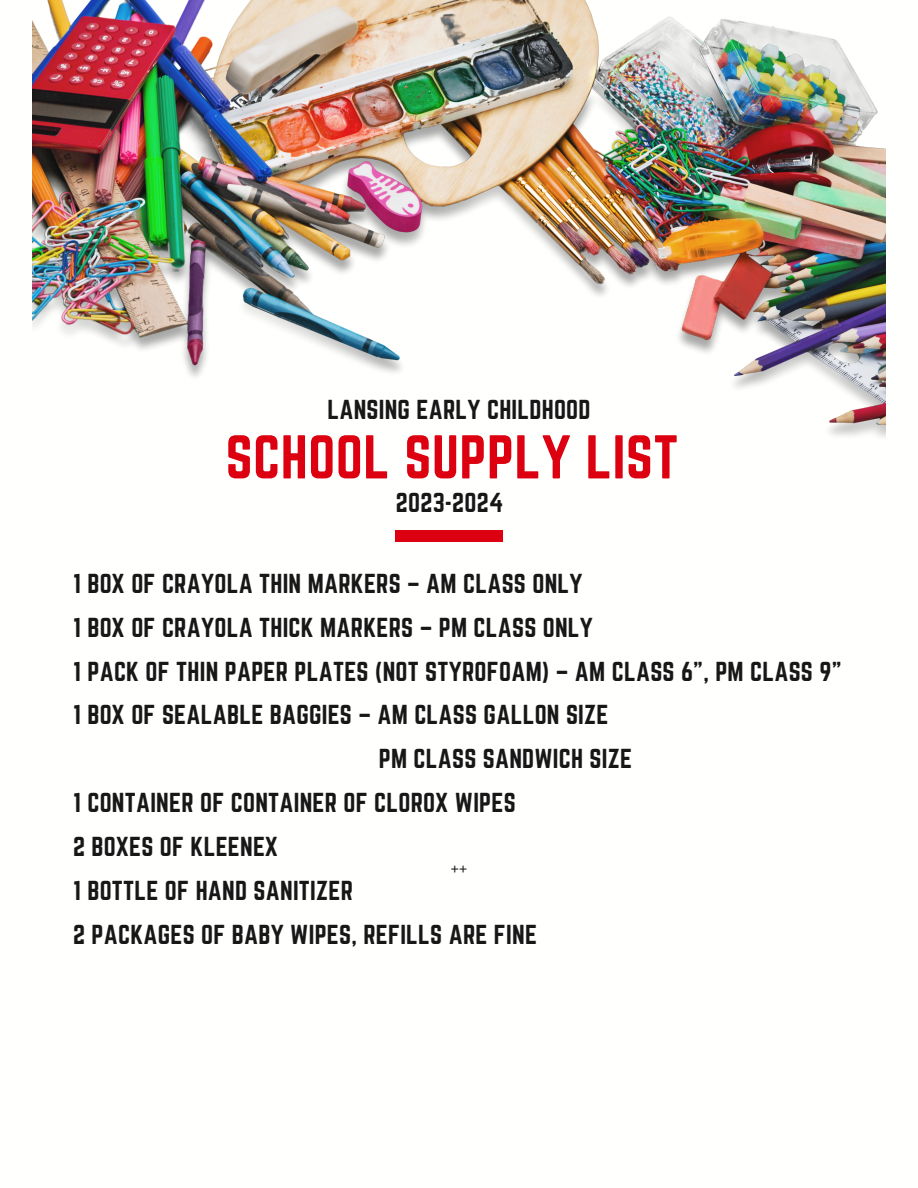
<style>
.page{position:relative;width:918px;height:1188px;background:#fff}
.page>*{position:absolute;margin:0;border:0;box-sizing:border-box;transform-origin:0 0}
.t1{font:54px "Norwester";letter-spacing:.01em;color:#dc0010}
.t2{font:24px "Norwester";letter-spacing:.01em;color:#171717}
.t3{font:17.7px "Glacial Indifference";color:#171717}
</style>
<div class="page">
<div style="left:395px;top:530px;width:108px;height:12px;background:#dc0010"></div>
<img style="left:32px;top:0;width:854px;height:438px">
<p class="t2" style="left:327px;top:395px;width:265px">LANSING EARLY CHILDHOOD</p>
<p class="t1" style="left:226px;top:424px;width:454px">SCHOOL SUPPLY LIST</p>
<p class="t2" style="left:396px;top:488px;width:109px">2023-2024</p>
<p class="t2" style="left:73px;top:569px;width:511px">1 BOX OF CRAYOLA THIN MARKERS – AM CLASS ONLY</p>
<p class="t2" style="left:73px;top:613px;width:521px">1 BOX OF CRAYOLA THICK MARKERS – PM CLASS ONLY</p>
<p class="t2" style="left:73px;top:657px;width:770px">1 PACK OF THIN PAPER PLATES (NOT STYROFOAM) – AM CLASS 6”, PM CLASS 9”</p>
<p class="t2" style="left:73px;top:700px;width:537px">1 BOX OF SEALABLE BAGGIES – AM CLASS GALLON SIZE</p>
<p class="t2" style="left:379px;top:744px;width:255px">PM CLASS SANDWICH SIZE</p>
<p class="t2" style="left:73px;top:788px;width:444px">1 CONTAINER OF CONTAINER OF CLOROX WIPES</p>
<p class="t2" style="left:73px;top:832px;width:207px">2 BOXES OF KLEENEX</p>
<p class="t2" style="left:73px;top:876px;width:281px">1 BOTTLE OF HAND SANITIZER</p>
<p class="t2" style="left:73px;top:920px;width:465px">2 PACKAGES OF BABY WIPES, REFILLS ARE FINE</p>
<p class="t3" style="left:451px;top:857px;width:18px">++</p>
</div>
